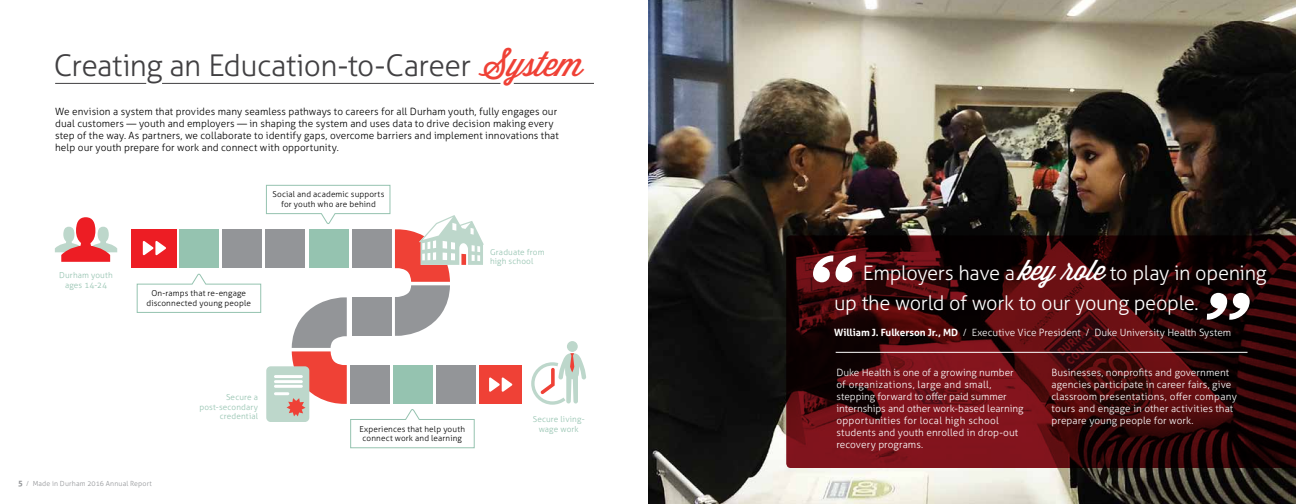
<style>
.page{position:relative;width:1296px;height:504px;background:#fff}
.page>*{position:absolute;margin:0;border:0;box-sizing:border-box;transform-origin:0 0}
.t1{font:150px "Wisdom Script";color:#fff}
.t2{font:300 30px "Aller";letter-spacing:-.02em;color:#414042}
.t3{font:300 20px/30px "Aller";letter-spacing:-.02em;color:#fff}
.t4{font:300 10px/12px "Aller";letter-spacing:.005em;color:#fff}
.t5{font:300 10px/12px "Aller";letter-spacing:.005em;color:#000}
.t6{font:300 8.2px/9.8px "Aller";letter-spacing:.015em;color:#000;text-align:center}
.t7{font:300 8.2px/9.8px "Aller";letter-spacing:.015em;color:#95c3b0;text-align:center}
.t8{font:300 7px "Aller";letter-spacing:.02em;color:#939598}
.s1{font-family:"Wisdom Script";font-weight:400;font-size:34px;color:#ef4136}
.s2{font-weight:700;font-size:8px}
.s3{font-family:"Wisdom Script";font-weight:400;font-size:28px}
.s4{font-weight:700}
</style>
<div class="page">
<img style="left:648px;top:0;width:648px;height:504px">
<div style="left:131px;top:229px;width:45px;height:39px;background:#ed1d24"></div>
<div style="left:480px;top:365px;width:42px;height:39px;background:#ef4136"></div>
<hr style="left:162px;top:83px;width:338px;height:1px;background:#414042">
<hr style="left:514px;top:83px;width:80px;height:1px;background:#414042">
<hr style="left:55px;top:83px;width:91px;height:1px;background:#414042">
<svg style="left:786px;top:235px;width:510px;height:233px;background:#40090c"></svg>
<hr style="left:836px;top:352px;width:412px;height:1px;background:#fff">
<div style="left:567px;top:341px;width:11px;height:11px;background:#bdd7cb;border-radius:50%"></div>
<svg style="left:531px;top:353px;width:55px;height:52px"></svg>
<svg style="left:55px;top:217px;width:62px;height:45px"></svg>
<svg style="left:136px;top:184px;width:376px;height:265px"></svg>
<h2 class="t2" style="left:54px;top:47px;width:531px">Creating an Education-to-Career <span class="s1">System</span></h2>
<p class="t5" style="left:55px;top:106px;width:505px">We envision a system that provides many seamless pathways to careers for all Durham youth, fully engages our dual customers — youth and employers — in shaping the system and uses data to drive decision making every step of the way. As partners, we collaborate to identify gaps, overcome barriers and implement innovations that help our youth prepare for work and connect with opportunity.</p>
<p class="t7" style="left:59px;top:270px;width:55px">Durham youth ages 14-24</p>
<p class="t6" style="left:273px;top:189px;width:113px">Social and academic supports for youth who are behind</p>
<p class="t6" style="left:147px;top:288px;width:106px">On-ramps that re-engage disconnected young people</p>
<p class="t7" style="left:490px;top:247px;width:56px;text-align:left">Graduate from high school</p>
<p class="t8" style="left:18px;top:479px;width:136px"><span class="s2">5</span> / Made in Durham 2016 Annual Report</p>
<p class="t7" style="left:200px;top:392px;width:60px;text-align:right">Secure a post-secondary credential</p>
<p class="t6" style="left:359px;top:424px;width:107px">Experiences that help youth connect work and learning</p>
<p class="t7" style="left:533px;top:414px;width:53px">Secure living&shy;wage work</p>
<h1 class="t1" style="left:810px;top:195px;width:36px">“</h1>
<h3 class="t3" style="left:834px;top:258px;width:434px;text-indent:29px">Employers have a <span class="s3">key role</span> to play in opening up the world of work to our young people.</h3>
<p class="t4" style="left:834px;top:326px;width:399px"><span class="s4">William J. Fulkerson Jr., MD</span> / Executive Vice President / Duke University Health System</p>
<p class="t4" style="left:836px;top:366px;width:189px">Duke Health is one of a growing number of organizations, large and small, stepping forward to offer paid summer internships and other work-based learning opportunities for local high school students and youth enrolled in drop-out recovery programs.</p>
<p class="t4" style="left:1052px;top:366px;width:187px">Businesses, nonprofits and government agencies participate in career fairs, give classroom presentations, offer company tours and engage in other activities that prepare young people for work.</p>
<h1 class="t1" style="left:1192px;top:232px;width:55px">”</h1>
</div>
